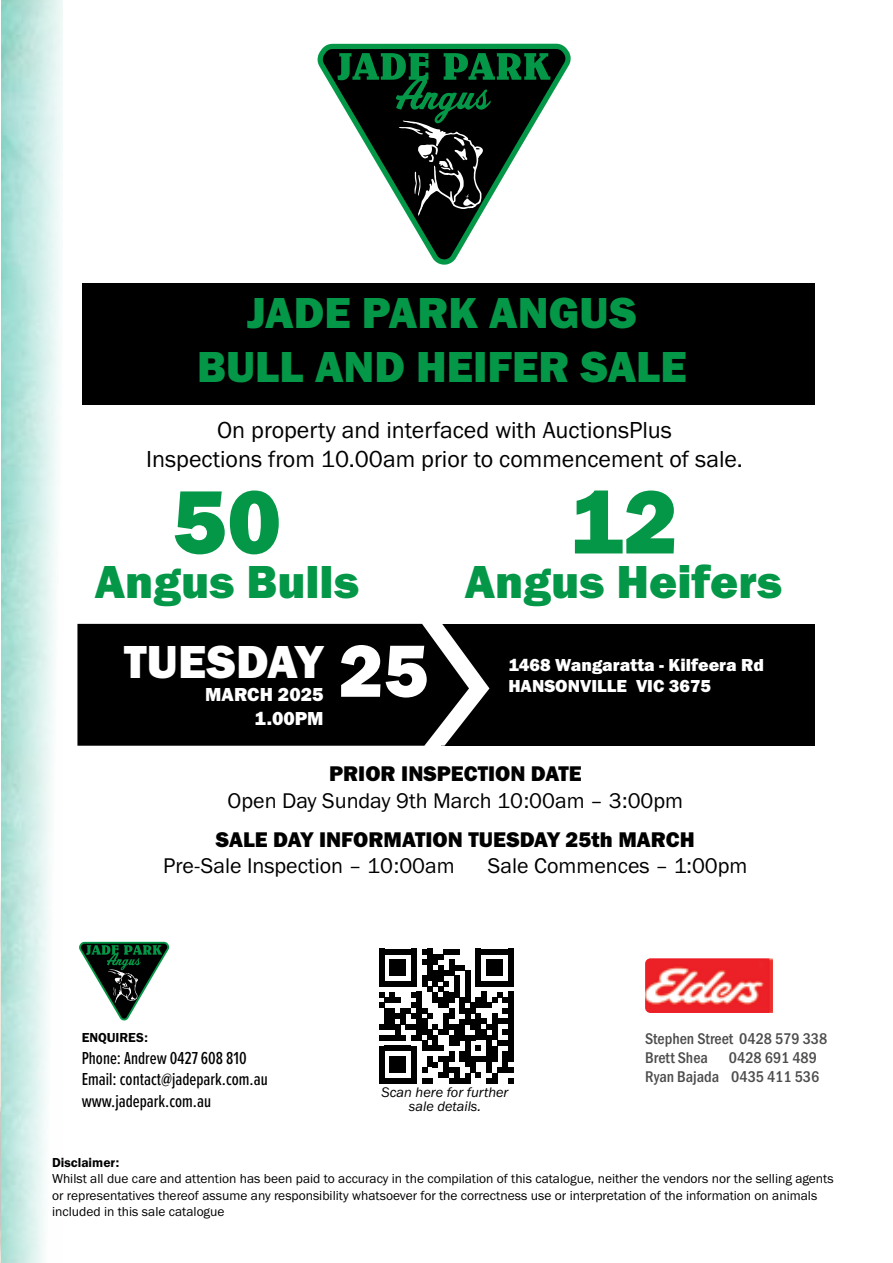
<style>
.page{position:relative;width:893px;height:1263px;background:#fff}
.page>*{position:absolute;margin:0;border:0;box-sizing:border-box;transform-origin:0 0}
.t1{font:93px "Franklin Gothic URW Hea";color:#059748}
.t2{font:76.5px "Franklin Gothic URW Hea";color:#fff}
.t3{font:48px "Franklin Gothic URW Hea";color:#059748}
.t4{font:48px "Franklin Gothic URW Hea";color:#fff}
.t5{font:45px/54px "Franklin Gothic URW Hea";color:#059748;text-align:center}
.t6{font:24px/28.8px "Franklin Gothic URW Boo";color:#000;text-align:center}
.t7{font:22.05px "Franklin Gothic URW Boo";color:#000}
.t8{font:22.05px "Franklin Gothic URW Hea";color:#000}
.t9{font:19.5px/23.4px "Franklin Gothic URW Hea";color:#fff;text-align:right}
.t10{font:500 18px/21.6px "Proxima Nova Ex Cn";color:#000}
.t11{font:18px/21.6px "Franklin Gothic URW Hea";color:#fff}
.t12{font:500 16.05px/19.4px "Franklin Gothic URW Con";color:#4d4d4f}
.t13{font:14.25px/14.2px "Franklin Gothic URW Boo Ita";color:#000;text-align:center}
.t14{font:13.5px/16.2px "Franklin Gothic URW Boo";color:#000}
.t15{font:13.5px "Franklin Gothic URW Dem";color:#000}
</style>
<div class="page">
<svg style="left:1px;top:0;width:62px;height:1263px"></svg>
<svg style="left:317px;top:44px;width:254px;height:221px"></svg>
<svg style="left:337px;top:53px;width:213px;height:163px"></svg>
<svg style="left:379px;top:949px;width:134px;height:134px"></svg>
<div style="left:82px;top:283px;width:732px;height:122px;background:#000"></div>
<img style="left:645px;top:958px;width:128px;height:55px">
<div style="left:441px;top:624px;width:374px;height:122px;background:#000"></div>
<svg style="left:469px;top:660px;width:20px;height:55px"></svg>
<div style="left:77px;top:624px;width:392px;height:122px;background:#000"></div>
<svg style="left:79px;top:942px;width:90px;height:78px"></svg>
<h3 class="t5" style="left:197px;top:284px;width:491px">JADE PARK ANGUS<br>BULL AND HEIFER SALE</h3>
<h3 class="t6" style="left:146px;top:415px;width:598px">On property and interfaced with AuctionsPlus<br>Inspections from 10.00am prior to commencement of sale.</h3>
<h1 class="t1" style="left:172px;top:462px;width:111px">50</h1>
<h3 class="t3" style="left:95px;top:551px;width:266px">Angus Bulls</h3>
<h1 class="t1" style="left:569px;top:462px;width:111px">12</h1>
<h3 class="t3" style="left:465px;top:551px;width:319px">Angus Heifers</h3>
<h3 class="t4" style="left:124px;top:631px;width:201px">TUESDAY</h3>
<h3 class="t9" style="left:205px;top:682px;width:120px">MARCH 2025<br>1.00PM</h3>
<h2 class="t2" style="left:339px;top:622px;width:91px">25</h2>
<h3 class="t11" style="left:508px;top:653px;width:257px">1468 Wangaratta - Kilfeera Rd<br>HANSONVILLE VIC 3675</h3>
<h3 class="t8" style="left:329px;top:759px;width:254px">PRIOR INSPECTION DATE</h3>
<h3 class="t7" style="left:228px;top:786px;width:457px">Open Day Sunday 9th March 10:00am – 3:00pm</h3>
<h3 class="t8" style="left:216px;top:825px;width:480px">SALE DAY INFORMATION TUESDAY 25th MARCH</h3>
<h3 class="t7" style="left:163px;top:852px;width:293px">Pre-Sale Inspection – 10:00am</h3>
<h3 class="t7" style="left:488px;top:852px;width:261px">Sale Commences – 1:00pm</h3>
<p class="t15" style="left:82px;top:1029px;width:68px">ENQUIRES:</p>
<h3 class="t10" style="left:82px;top:1047px;width:188px">Phone: Andrew 0427 608 810<br>Email: contact@jadepark.com.au www.jadepark.com.au</h3>
<p class="t13" style="left:381px;top:1084px;width:128px">Scan here for further sale details.</p>
<p class="t12" style="left:645px;top:1028px;width:184px">Stephen Street 0428 579 338<br>Brett Shea</p>
<p class="t12" style="left:645px;top:1047px;width:176px;text-align:right">0428 691 489<br>Ryan Bajada 0435 411 536</p>
<p class="t15" style="left:52px;top:1154px;width:69px">Disclaimer:</p>
<p class="t14" style="left:52px;top:1170px;width:783px">Whilst all due care and attention has been paid to accuracy in the compilation of this catalogue, neither the vendors nor the selling agents or representatives thereof assume any responsibility whatsoever for the correctness use or interpretation of the information on animals included in this sale catalogue</p>
</div>
